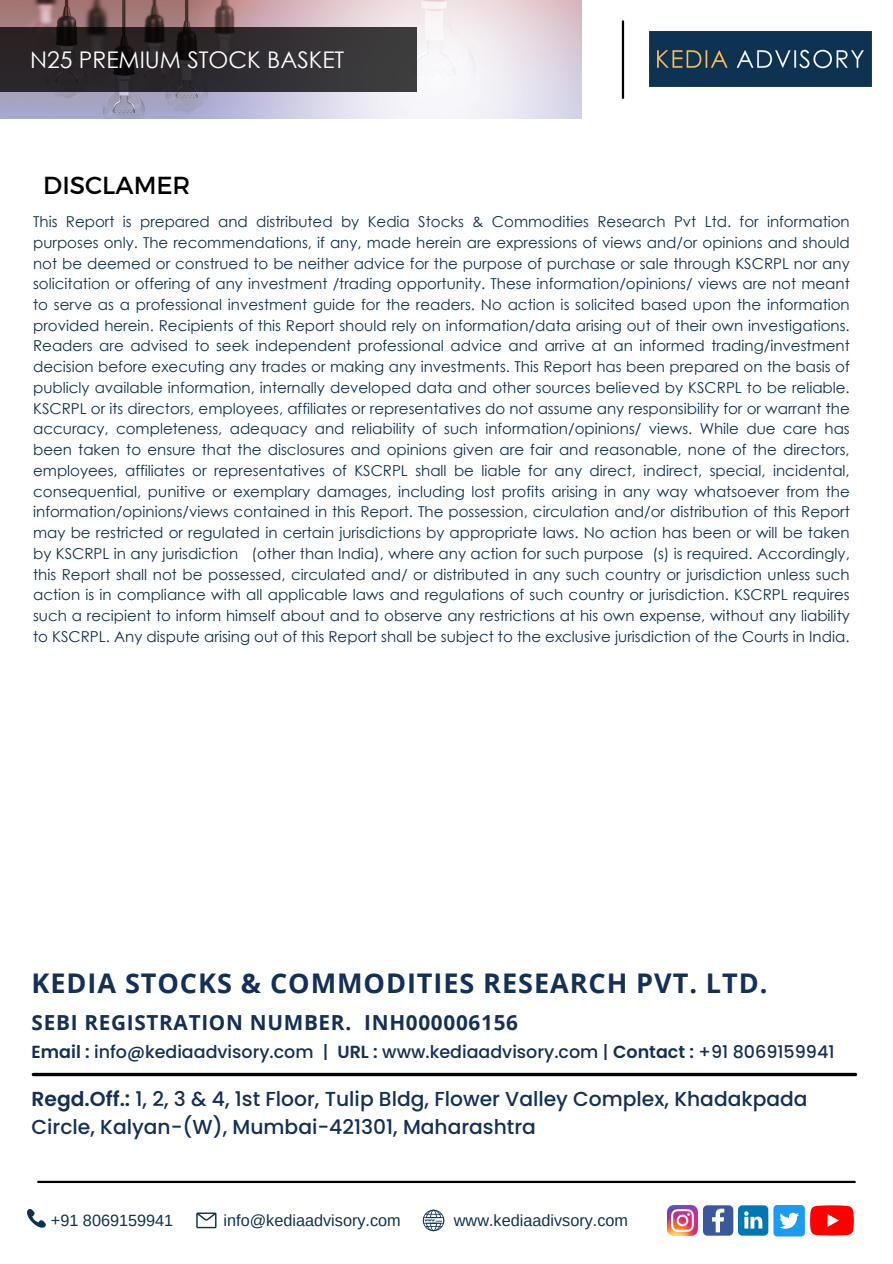
<style>
.page{position:relative;width:893px;height:1264px;background:#fff}
.page>*{position:absolute;margin:0;border:0;box-sizing:border-box;transform-origin:0 0}
.t1{font:700 27px "Open Sans";letter-spacing:.035em;color:#133058}
.t2{font:24.6px "Montserrat";color:#000}
.t3{font:22.95px "Century Gothic";color:#fff}
.t4{font:700 20.7px "Open Sans";letter-spacing:.035em;color:#133058}
.t5{font:500 20.25px/28px "Poppins";color:#133058}
.t6{font:500 17.55px "Poppins";color:#133058}
.t7{font:16.2px "Arimo";color:#0e3252}
.t8{font:15px/20.7px "Century Gothic";color:#0e3252;text-align:justify}
.s1{font-weight:600}
</style>
<div class="page">
<hr style="left:621px;top:21px;width:3px;height:77px;background:#000">
<img style="left:649px;top:32px;width:222px;height:55px">
<img style="left:667px;top:1205px;width:30px;height:30px">
<svg style="left:703px;top:1205px;width:65px;height:30px"></svg>
<div style="left:773px;top:1204px;width:31px;height:32px;background:#1d9bf0;border-radius:4px"></div>
<svg style="left:779px;top:1212px;width:20px;height:16px"></svg>
<svg style="left:810px;top:1205px;width:43px;height:30px"></svg>
<svg style="left:196px;top:1212px;width:20px;height:16px"></svg>
<svg style="left:423px;top:1209px;width:21px;height:22px"></svg>
<svg style="left:27px;top:1209px;width:19px;height:19px"></svg>
<hr style="left:38px;top:1180px;width:816px;height:2px;background:#000">
<img style="left:0;top:0;width:581px;height:118px">
<svg style="left:0;top:27px;width:417px;height:65px;background:#2d292c"></svg>
<svg style="left:33px;top:1072px;width:822px;height:4px;background:#353535"></svg>
<p class="t3" style="left:30px;top:45px;width:316px">N25 PREMIUM STOCK BASKET</p>
<p class="t2" style="left:43px;top:170px;width:149px">DISCLAMER</p>
<p class="t8" style="left:33px;top:211px;width:818px">This Report is prepared and distributed by Kedia Stocks &amp; Commodities Research Pvt Ltd. for information purposes only. The recommendations, if any, made herein are expressions of views and/or opinions and should not be deemed or construed to be neither advice for the purpose of purchase or sale through KSCRPL nor any solicitation or offering of any investment /trading opportunity. These information/opinions/ views are not meant to serve as a professional investment guide for the readers. No action is solicited based upon the information provided herein. Recipients of this Report should rely on information/data arising out of their own investigations.<br>Readers are advised to seek independent professional advice and arrive at an informed trading/investment decision before executing any trades or making any investments. This Report has been prepared on the basis of publicly available information, internally developed data and other sources believed by KSCRPL to be reliable.<br>KSCRPL or its directors, employees, affiliates or representatives do not assume any responsibility for or warrant the accuracy, completeness, adequacy and reliability of such information/opinions/ views. While due care has been taken to ensure that the disclosures and opinions given are fair and reasonable, none of the directors, employees, affiliates or representatives of KSCRPL shall be liable for any direct, indirect, special, incidental, consequential, punitive or exemplary damages, including lost profits arising in any way whatsoever from the information/opinions/views contained in this Report. The possession, circulation and/or distribution of this Report may be restricted or regulated in certain jurisdictions by appropriate laws. No action has been or will be taken by KSCRPL in any jurisdiction (other than India), where any action for such purpose (s) is required. Accordingly, this Report shall not be possessed, circulated and/ or distributed in any such country or jurisdiction unless such action is in compliance with all applicable laws and regulations of such country or jurisdiction. KSCRPL requires such a recipient to inform himself about and to observe any restrictions at his own expense, without any liability to KSCRPL. Any dispute arising out of this Report shall be subject to the exclusive jurisdiction of the Courts in India.</p>
<p class="t1" style="left:32px;top:964px;width:737px">KEDIA STOCKS &amp; COMMODITIES RESEARCH PVT. LTD.</p>
<p class="t4" style="left:32px;top:1008px;width:488px">SEBI REGISTRATION NUMBER. INH000006156</p>
<p class="t6" style="left:32px;top:1039px;width:804px"><span class="s1">Email :</span> info@kediaadvisory.com | <span class="s1">URL :</span> www.kediaadvisory.com | <span class="s1">Contact :</span> +91 8069159941</p>
<p class="t5" style="left:32px;top:1084px;width:777px"><span class="s1">Regd.Off.:</span> 1, 2, 3 &amp; 4, 1st Floor, Tulip Bldg, Flower Valley Complex, Khadakpada<br>Circle, Kalyan-(W), Mumbai-421301, Maharashtra</p>
<p class="t7" style="left:51px;top:1211px;width:124px">+91 8069159941</p>
<p class="t7" style="left:223px;top:1211px;width:179px">info@kediaadvisory.com</p>
<p class="t7" style="left:454px;top:1211px;width:176px">www.kediaadivsory.com</p>
</div>
